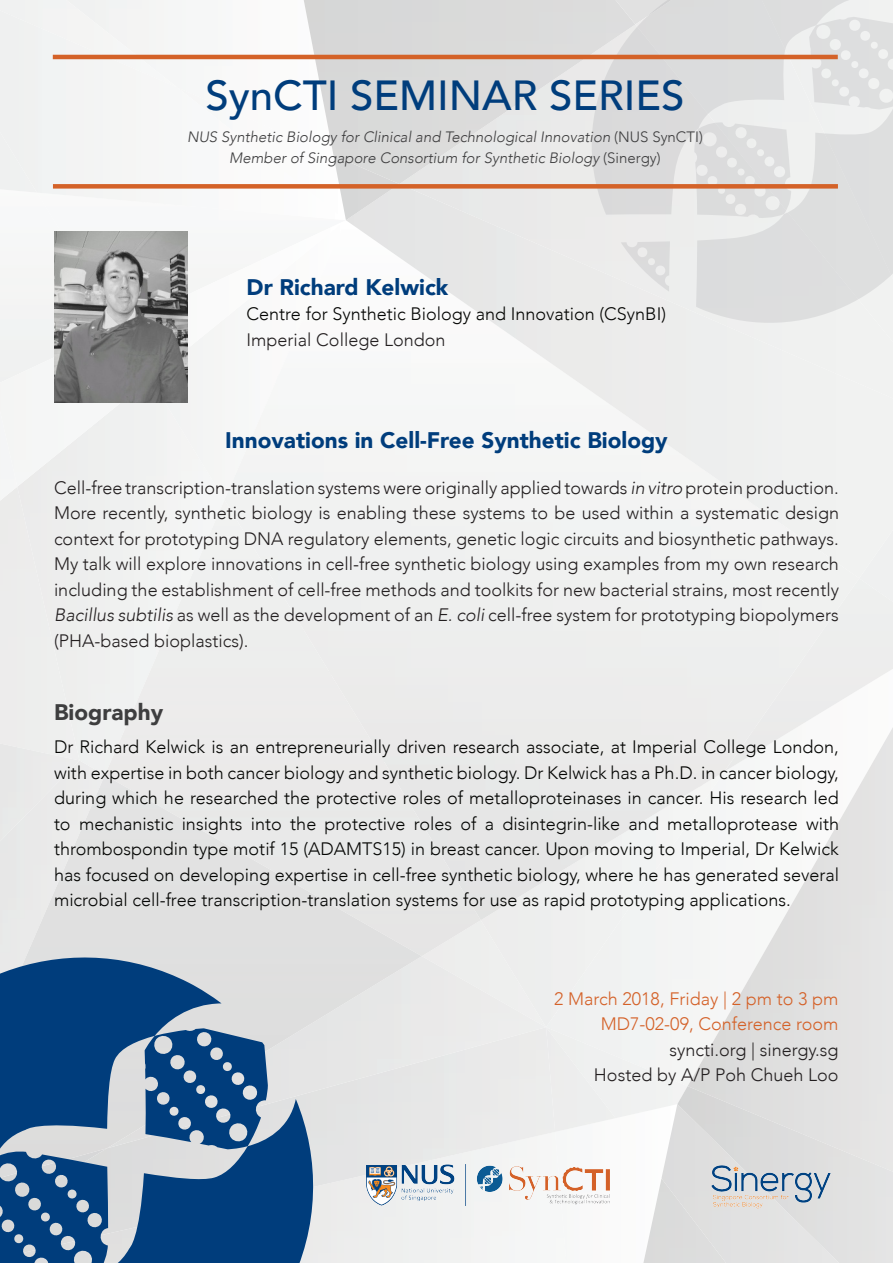
<style>
.page{position:relative;width:893px;height:1263px;background:#fff}
.page>*{position:absolute;margin:0;border:0;box-sizing:border-box;transform-origin:0 0}
.t1{font:500 42px "Avenir";color:#003d7c}
.t2{font:900 22.5px "Avenir";color:#003d7c}
.t3{font:900 22.5px "Avenir";color:#3e3e3f}
.t4{font:300 18px/25.5px "Avenir";color:#040503;text-align:justify}
.t5{font:300 18px/25.5px "Avenir";color:#231f20;text-align:justify}
.t6{font:300 18px "Avenir";color:#d46128}
.t7{font:italic 300 15px "Avenir";color:#3e3e3f}
.s1{font-style:normal}
.s2{font-style:italic}
</style>
<div class="page">
<img style="left:0;top:487px;width:17px;height:14px">
<img style="left:688px;top:727px;width:205px;height:359px">
<img style="left:661px;top:1118px;width:16px;height:60px">
<div style="left:320px;top:1132px;width:234px;height:126px;background:#eff0f0"></div>
<div style="left:17px;top:487px;width:133px;height:273px;background:#edeeed"></div>
<div style="left:0;top:327px;width:150px;height:160px;background:#f1f2f1"></div>
<div style="left:105px;top:500px;width:376px;height:456px;background:#edeeee"></div>
<div style="left:37px;top:220px;width:82px;height:107px;background:#f6f6f6"></div>
<div style="left:150px;top:379px;width:72px;height:121px;background:#f3f4f3"></div>
<div style="left:481px;top:787px;width:243px;height:240px;background:#f1f3f3"></div>
<div style="left:187px;top:231px;width:55px;height:148px;background:#f6f6f6"></div>
<div style="left:435px;top:578px;width:161px;height:342px;background:#ebebea"></div>
<div style="left:382px;top:578px;width:55px;height:270px;background:#ebebeb"></div>
<div style="left:594px;top:578px;width:108px;height:273px;background:#ededec"></div>
<div style="left:329px;top:431px;width:55px;height:331px;background:#eeefee"></div>
<div style="left:700px;top:578px;width:54px;height:209px;background:#edeeee"></div>
<div style="left:752px;top:578px;width:56px;height:154px;background:#eeefee"></div>
<div style="left:276px;top:430px;width:56px;height:246px;background:#eff0f0"></div>
<div style="left:805px;top:578px;width:54px;height:77px;background:#efefef"></div>
<div style="left:224px;top:376px;width:54px;height:212px;background:#f1f3f3"></div>
<img style="left:346px;top:155px;width:53px;height:65px">
<div style="left:0;top:10px;width:346px;height:210px;background:#f6f7f6"></div>
<div style="left:422px;top:956px;width:124px;height:192px;background:#ebebea"></div>
<div style="left:0;top:775px;width:422px;height:403px;background:#e5e5e5"></div>
<img style="left:643px;top:1178px;width:83px;height:85px">
<div style="left:546px;top:1027px;width:69px;height:105px;background:#eeefee"></div>
<svg style="left:0;top:925px;width:222px;height:174px;fill:#003d7c"></svg>
<svg style="left:145px;top:1028px;width:123px;height:71px"></svg>
<svg style="left:0;top:1099px;width:320px;height:164px;fill:#003d7c"></svg>
<svg style="left:0;top:1151px;width:108px;height:112px"></svg>
<img style="left:367px;top:1165px;width:243px;height:41px">
<img style="left:703px;top:1161px;width:136px;height:49px">
<img style="left:54px;top:231px;width:133px;height:171px">
<svg style="left:586px;top:0;width:280px;height:215px;fill:#dbdcdc"></svg>
<svg style="left:621px;top:241px;width:49px;height:51px"></svg>
<svg style="left:809px;top:17px;width:84px;height:50px"></svg>
<svg style="left:696px;top:67px;width:197px;height:265px;fill:#dedfdf"></svg>
<svg style="left:694px;top:122px;width:97px;height:96px"></svg>
<div style="left:53px;top:184px;width:785px;height:5px;background:#d46228"></div>
<hr style="left:53px;top:55px;width:785px;height:4px;background:#d46228">
<p class="t1" style="left:205px;top:59px;width:481px">SynCTI SEMINAR SERIES</p>
<p class="t7" style="left:187px;top:128px;width:517px">NUS Synthetic Biology for Clinical and Technological Innovation <span class="s1">(NUS SynCTI)</span></p>
<p class="t7" style="left:229px;top:149px;width:433px">Member of Singapore Consortium for Synthetic Biology <span class="s1">(Sinergy)</span></p>
<p class="t2" style="left:247px;top:267px;width:203px">Dr Richard Kelwick</p>
<p class="t4" style="left:247px;top:301px;width:421px">Centre for Synthetic Biology and Innovation (CSynBI)</p>
<p class="t5" style="left:247px;top:327px;width:200px">Imperial College London</p>
<p class="t2" style="left:225px;top:420px;width:444px">Innovations in Cell-Free Synthetic Biology</p>
<p class="t5" style="left:54px;top:475px;width:787px">Cell-free transcription-translation systems were originally applied towards <span class="s2">in vitro</span> protein production.<br>More recently, synthetic biology is enabling these systems to be used within a systematic design context for prototyping DNA regulatory elements, genetic logic circuits and biosynthetic pathways.<br>My talk will explore innovations in cell-free synthetic biology using examples from my own research including the establishment of cell-free methods and toolkits for new bacterial strains, most recently <span class="s2">Bacillus subtilis</span> as well as the development of an <span class="s2">E. coli</span> cell-free system for prototyping biopolymers (PHA-based bioplastics).</p>
<p class="t3" style="left:54px;top:693px;width:111px">Biography</p>
<p class="t4" style="left:54px;top:734px;width:786px">Dr Richard Kelwick is an entrepreneurially driven research associate, at Imperial College London, with expertise in both cancer biology and synthetic biology. Dr Kelwick has a Ph.D. in cancer biology, during which he researched the protective roles of metalloproteinases in cancer. His research led to mechanistic insights into the protective roles of a disintegrin-like and metalloprotease with thrombospondin type motif 15 (ADAMTS15) in breast cancer. Upon moving to Imperial, Dr Kelwick has focused on developing expertise in cell-free synthetic biology, where he has generated several microbial cell-free transcription-translation systems for use as rapid prototyping applications.</p>
<p class="t6" style="left:554px;top:988px;width:286px">2 March 2018, Friday | 2 pm to 3 pm</p>
<p class="t6" style="left:601px;top:1013px;width:239px">MD7-02-09, Conference room</p>
<p class="t5" style="left:669px;top:1036px;width:171px">syncti.org | sinergy.sg</p>
<p class="t5" style="left:594px;top:1062px;width:246px">Hosted by A/P Poh Chueh Loo</p>
</div>
